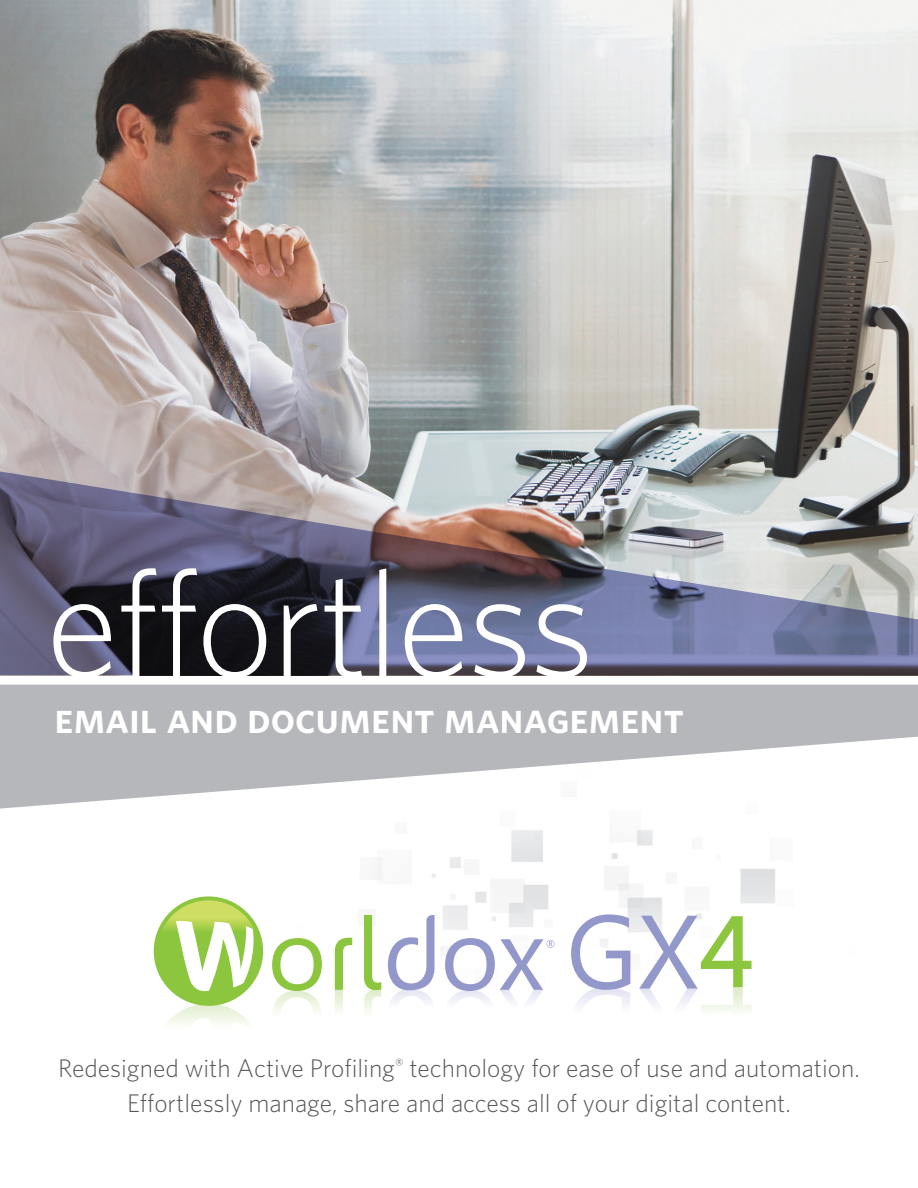
<style>
.page{position:relative;width:918px;height:1188px;background:#fff}
.page>*{position:absolute;margin:0;border:0;box-sizing:border-box;transform-origin:0 0}
.t1{font:300 151.35px "Whitney";letter-spacing:-.02em;color:#fff}
.t2{font:43.05px "Whitney Semibold SC";color:#fff}
.t3{font:300 25.5px/34.5px "Whitney";color:#57585a;text-align:center}
</style>
<div class="page">
<img style="left:259px;top:830px;width:516px;height:167px">
<svg style="left:571px;top:914px;width:59px;height:91px"></svg>
<svg style="left:167px;top:1004px;width:83px;height:20px"></svg>
<svg style="left:272px;top:915px;width:109px;height:97px"></svg>
<div style="left:154px;top:896px;width:109px;height:110px;background:#8bc63e;border-radius:50%"></div>
<svg style="left:158px;top:900px;width:101px;height:93px"></svg>
<svg style="left:388px;top:915px;width:167px;height:87px"></svg>
<svg style="left:639px;top:916px;width:113px;height:96px"></svg>
<img style="left:0;top:0;width:918px;height:468px">
<img style="left:0;top:468px;width:918px;height:207px">
<svg style="left:0;top:685px;width:918px;height:124px;fill:#b6b7bb"></svg>
<h1 class="t1" style="left:46px;top:536px;width:551px">effortless</h1>
<h2 class="t2" style="left:55px;top:693px;width:631px">email and document management</h2>
<p class="t3" style="left:58px;top:1051px;width:803px">Redesigned with Active Profiling<sup>®</sup> technology for ease of use and automation.<br>Effortlessly manage, share and access all of your digital content.</p>
</div>
